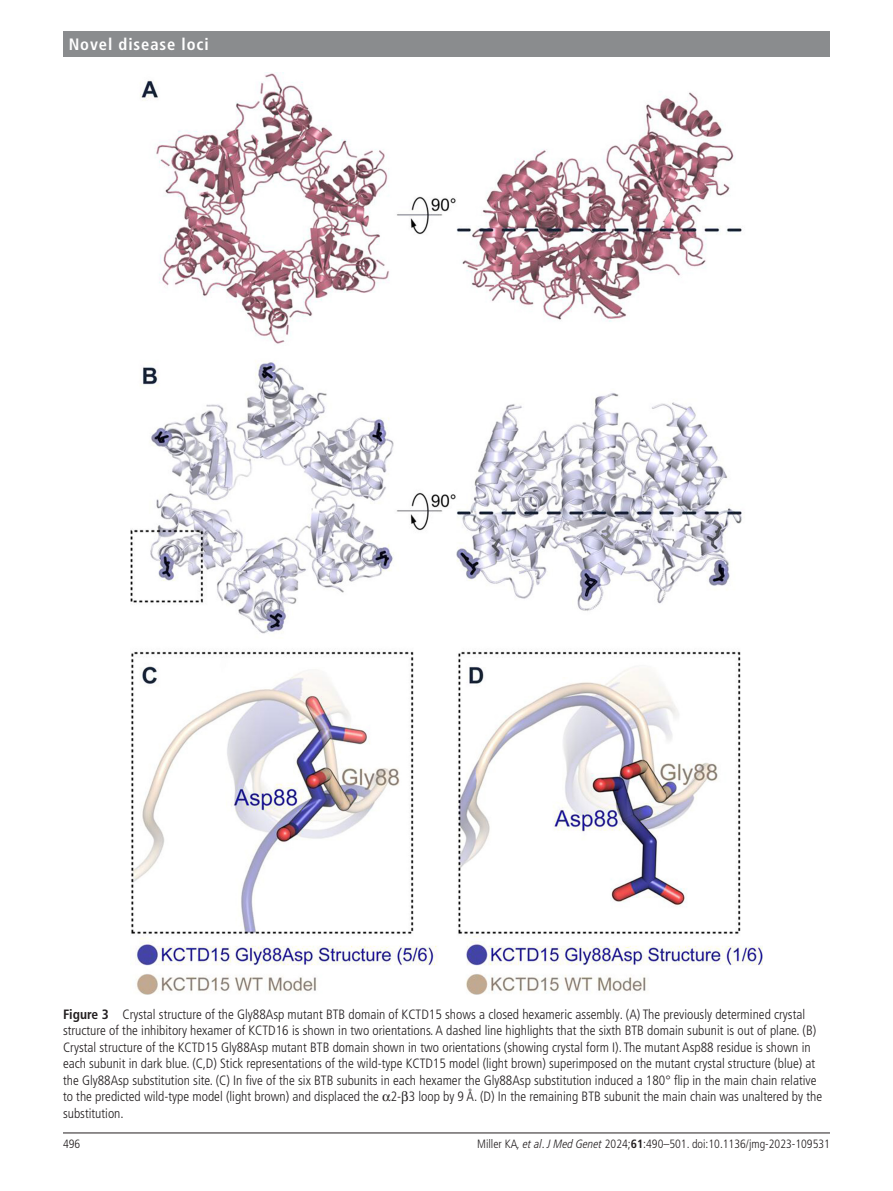
<style>
.page{position:relative;width:893px;height:1191px;background:#fff}
.page>*{position:absolute;margin:0;border:0;box-sizing:border-box;transform-origin:0 0}
.t1{font:700 condensed 16.5px "Frutiger LT Pro";letter-spacing:.055em;color:#fff}
.t2{font:300 condensed 13.5px/16.5px "Frutiger LT Pro";color:#231f20}
.t3{font:300 condensed 12px "Frutiger LT Pro";color:#231f20}
.s1{font-weight:700}
.s2{font-style:italic}
</style>
<div class="page">
<hr style="left:63px;top:1132px;width:767px;height:1px;background:#231f20">
<div style="left:63px;top:31px;width:767px;height:25px;background:#8a8c8e"></div>
<img style="left:130px;top:72px;width:633px;height:922px">
<p class="t1" style="left:69px;top:34px;width:142px">Novel disease loci</p>
<p class="t2" style="left:63px;top:1006px;width:761px"><span class="s1">Figure 3</span> Crystal structure of the Gly88Asp mutant BTB domain of KCTD15 shows a closed hexameric assembly. (A) The previously determined crystal structure of the inhibitory hexamer of KCTD16 is shown in two orientations. A dashed line highlights that the sixth BTB domain subunit is out of plane. (B)<br>Crystal structure of the KCTD15 Gly88Asp mutant BTB domain shown in two orientations (showing crystal form I). The mutant Asp88 residue is shown in each subunit in dark blue. (C,D) Stick representations of the wild-type KCTD15 model (light brown) superimposed on the mutant crystal structure (blue) at the Gly88Asp substitution site. (C) In five of the six BTB subunits in each hexamer the Gly88Asp substitution induced a 180° flip in the main chain relative to the predicted wild-type model (light brown) and displaced the 2- 3 loop by 9 Å. (D) In the remaining BTB subunit the main chain was unaltered by the substitution.</p>
<p class="t3" style="left:63px;top:1136px;width:19px">496</p>
<p class="t3" style="left:477px;top:1136px;width:354px">Miller KA<span class="s2">, et al</span>. <span class="s2">J Med Genet</span> 2024;<span class="s1">61</span>:490–501. doi:10.1136/jmg-2023-109531</p>
</div>
